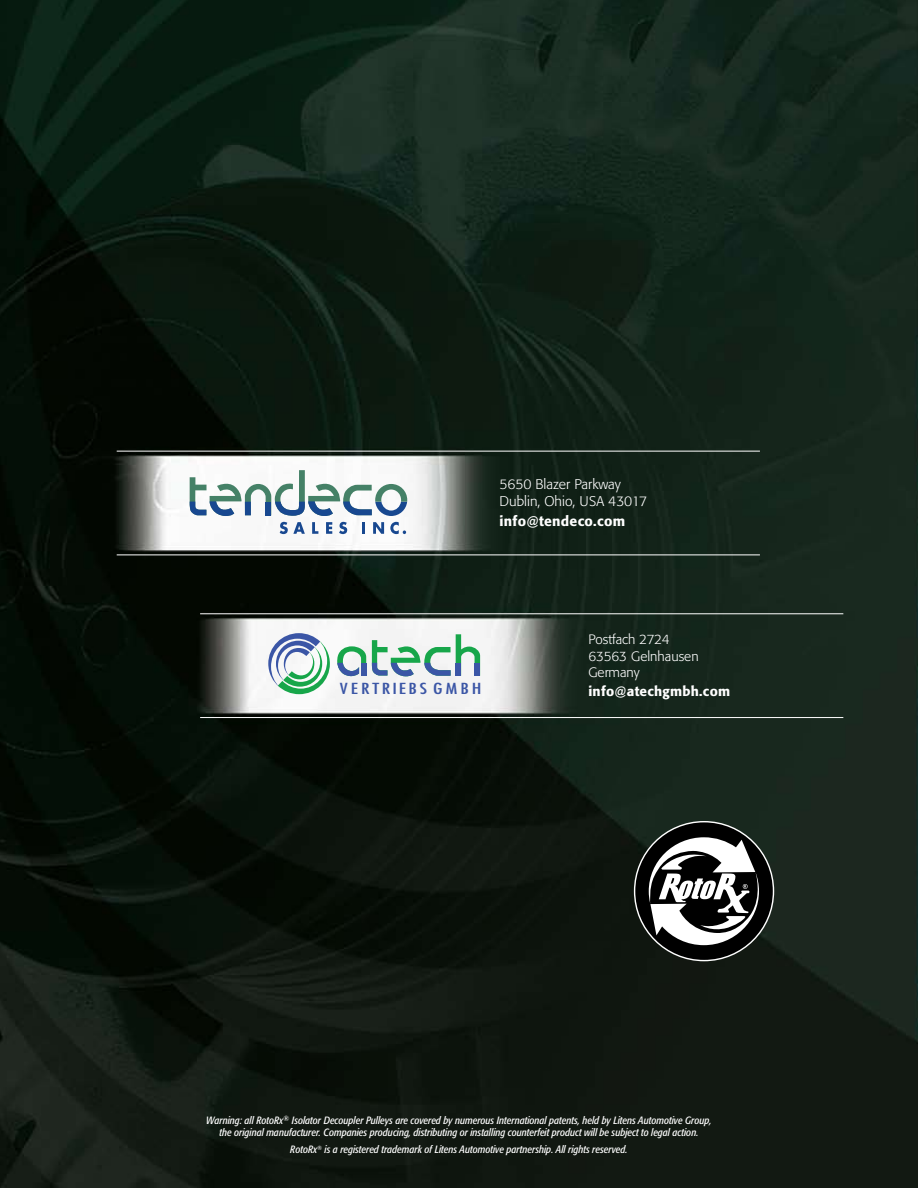
<style>
.page{position:relative;width:918px;height:1188px;background:#fff}
.page>*{position:absolute;margin:0;border:0;box-sizing:border-box;transform-origin:0 0}
.t1{font:condensed 14.85px "Futura";letter-spacing:.14em;color:#3b56a6;scale:1.39 1}
.t2{font:300 13.95px/16.6px "Formata";color:#fff}
.t3{font:500 13.95px "Formata";letter-spacing:.02em;color:#fff}
.t4{font:300 13.5px/16.2px "Formata";color:#fff}
.t5{font:500 13.5px "Formata";letter-spacing:.02em;color:#fff}
.t6{font:italic condensed 10.5px/12.6px "Formata";color:#fff;text-align:center}
</style>
<div class="page">
<img style="left:0;top:0;width:918px;height:1188px">
<hr style="left:200px;top:613px;width:643px;height:1px;background:#fff">
<hr style="left:200px;top:717px;width:643px;height:1px;background:#fff">
<hr style="left:117px;top:451px;width:643px;height:1px;background:#fff">
<hr style="left:117px;top:555px;width:643px;height:1px;background:#fff">
<svg style="left:268px;top:633px;width:62px;height:61px"></svg>
<svg style="left:337px;top:646px;width:29px;height:33px"></svg>
<div style="left:361px;top:663px;width:5px;height:13px;background:#3b56a6"></div>
<svg style="left:372px;top:634px;width:108px;height:42px"></svg>
<div style="left:456px;top:663px;width:5px;height:13px;background:#3b56a6"></div>
<div style="left:475px;top:663px;width:5px;height:13px;background:#3b56a6"></div>
<svg style="left:280px;top:522px;width:25px;height:12px"></svg>
<svg style="left:312px;top:522px;width:6px;height:12px"></svg>
<svg style="left:326px;top:522px;width:6px;height:12px"></svg>
<svg style="left:339px;top:522px;width:8px;height:12px"></svg>
<svg style="left:362px;top:522px;width:3px;height:12px"></svg>
<svg style="left:373px;top:522px;width:11px;height:12px"></svg>
<svg style="left:390px;top:522px;width:16px;height:12px"></svg>
<svg style="left:190px;top:470px;width:217px;height:46px"></svg>
<svg style="left:634px;top:821px;width:140px;height:140px"></svg>
<h2 class="t2" style="left:500px;top:476px;width:149px">5650 Blazer Parkway<br>Dublin, Ohio, USA 43017</h2>
<h2 class="t3" style="left:500px;top:512px;width:127px">info@tendeco.com</h2>
<p class="t4" style="left:588px;top:632px;width:112px">Postfach 2724<br>63563 Gelnhausen<br>Germany</p>
<h1 class="t1" style="left:340px;top:679px;width:103px">VERTRIEBS GMBH</h1>
<p class="t5" style="left:588px;top:683px;width:143px">info@atechgmbh.com</p>
<p class="t6" style="left:206px;top:1114px;width:507px">Warning: all RotoRx<sup>®</sup> Isolator Decoupler Pulleys are covered by numerous International patents, held by Litens Automotive Group, the original manufacturer. Companies producing, distributing or installing counterfeit product will be subject to legal action.</p>
<p class="t6" style="left:290px;top:1143px;width:339px">RotoRx<sup>®</sup> is a registered trademark of Litens Automotive partnership. All rights reserved.</p>
</div>
